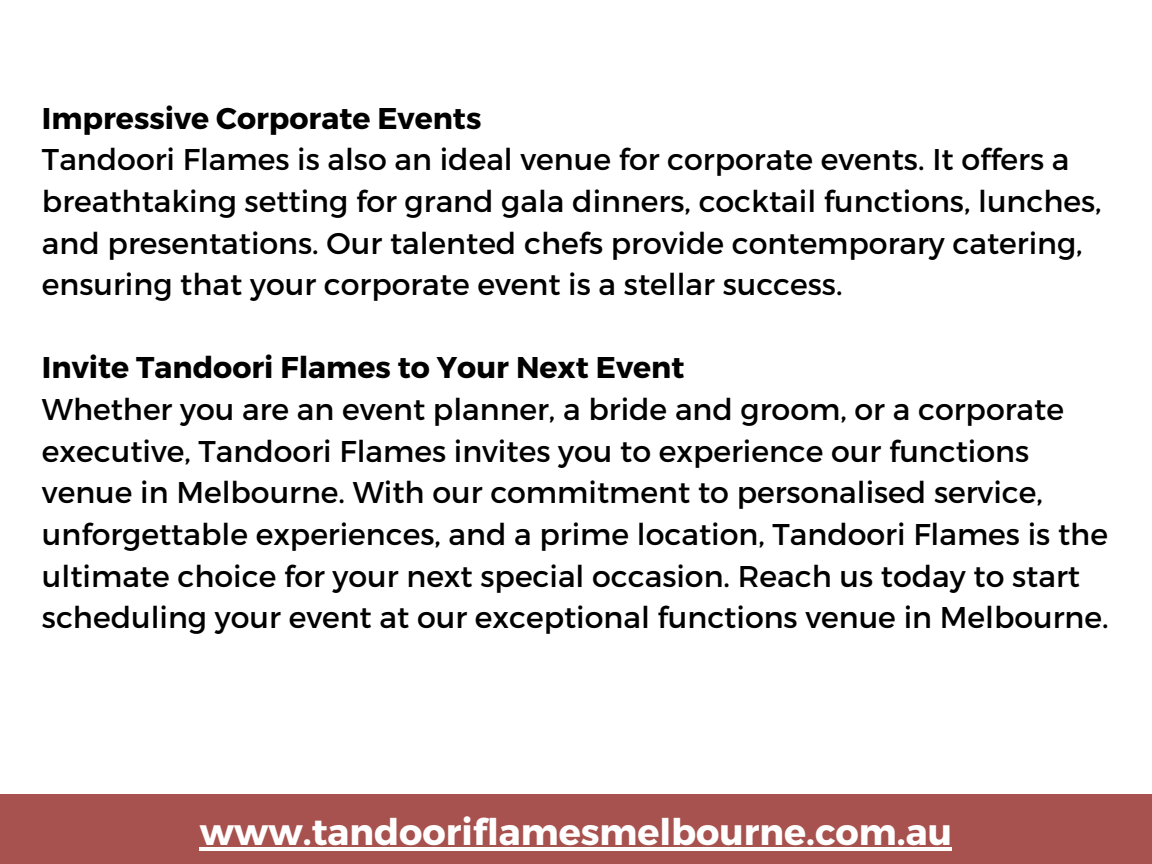
<style>
.page{position:relative;width:1152px;height:864px;background:#a8524f}
.page>*{position:absolute;margin:0;border:0;box-sizing:border-box;transform-origin:0 0}
.t1{font:700 36.6px "Montserrat";color:#fff}
.t2{font:30px/41.7px "Montserrat";color:#000}
.t3{font:700 30px "Montserrat";color:#000}
</style>
<div class="page">
<div style="left:0;top:0;width:1152px;height:793px;background:#fff"></div>
<hr style="left:200px;top:847px;width:752px;height:3px;background:#fff">
<p class="t3" style="left:42px;top:99px;width:441px">Impressive Corporate Events</p>
<p class="t2" style="left:42px;top:137px;width:1061px">Tandoori Flames is also an ideal venue for corporate events. It offers a breathtaking setting for grand gala dinners, cocktail functions, lunches, and presentations. Our talented chefs provide contemporary catering, ensuring that your corporate event is a stellar success.</p>
<p class="t3" style="left:42px;top:348px;width:644px">Invite Tandoori Flames to Your Next Event</p>
<p class="t2" style="left:42px;top:387px;width:1068px">Whether you are an event planner, a bride and groom, or a corporate executive, Tandoori Flames invites you to experience our functions venue in Melbourne. With our commitment to personalised service, unforgettable experiences, and a prime location, Tandoori Flames is the ultimate choice for your next special occasion. Reach us today to start scheduling your event at our exceptional functions venue in Melbourne.</p>
<h1 class="t1" style="left:200px;top:808px;width:754px">www.tandooriflamesmelbourne.com.au</h1>
</div>
